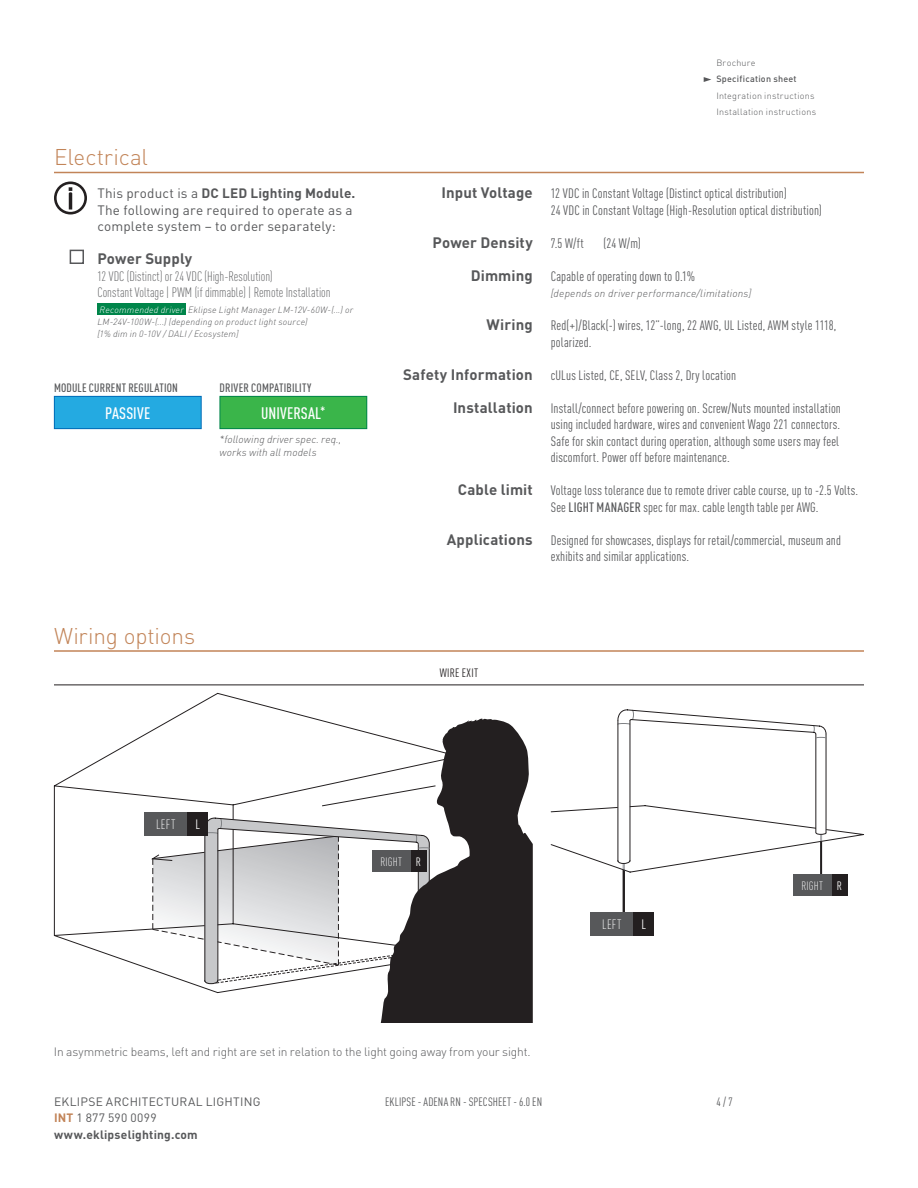
<style>
.page{position:relative;width:918px;height:1188px;background:#fff}
.page>*{position:absolute;margin:0;border:0;box-sizing:border-box;transform-origin:0 0}
.Paragraph_titles{font:300 22.5px "DINOT";letter-spacing:-.005em;color:#c28458}
.t1{font:500 condensed 16.5px "DINOT";letter-spacing:.01em;color:#fff}
.Secondary_title{font:700 15px "DINOT";letter-spacing:.01em;color:#57585a}
.Base_Text{font:condensed 13.5px/16.5px "DINOT";letter-spacing:.01em;color:#57585a}
.Base_Text-2{font:300 condensed 13.5px "DINOT";color:#57585a}
.Base_Text-3{font:13.5px/16.5px "DINOT";letter-spacing:.01em;color:#57585a}
.Secondary_title-2{font:700 13.5px "DINOT";letter-spacing:.01em;color:#57585a}
.Out_of_grid{font:300 condensed 13.5px "DINOT";letter-spacing:.025em;color:#fff}
.Out_of_grid-2{font:condensed 13.5px "DINOT";color:#fff}
.Base_Text-4{font:300 12px "DINOT";letter-spacing:-.01em;color:#57585a}
.Base_Text-5{font:500 condensed 12px "DINOT";letter-spacing:.015em;color:#57585a}
.t2{font:700 12px/16.5px "DINOT";letter-spacing:.015em;color:#57585a}
.t3{font:condensed 12px "DINOT";letter-spacing:.005em;color:#57585a}
.t4{font:12px "DINOT";letter-spacing:.025em;color:#57585a}
.Out_of_grid-3{font:300 condensed 12px "DINOT";letter-spacing:.015em;color:#fff}
.Subsection{font:condensed 12px "DINOT";letter-spacing:.025em;color:#231f20}
.Out_of_grid-4{font:condensed 12px "DINOT";color:#fff}
.Base_Text-6{font:italic 300 10.5px/12.6px "DINOT";letter-spacing:.015em;color:#57585a}
.Base_Text-7{font:italic 300 9px "DINOT";letter-spacing:.025em;color:#57585a}
.t5{font:300 9px/16.5px "DINOT";letter-spacing:.025em;color:#57585a}
.t6{font:500 9px "DINOT";letter-spacing:.025em;color:#57585a}
.s1{font-weight:400}
.s2{color:#fff}
.s3{font-weight:500}
.s4{color:#c28458}
</style>
<div class="page">
<svg style="left:53px;top:692px;width:328px;height:302px"></svg>
<svg style="left:151px;top:817px;width:230px;height:167px"></svg>
<svg style="left:381px;top:719px;width:152px;height:304px;fill:#231f20"></svg>
<svg style="left:550px;top:709px;width:314px;height:203px"></svg>
<svg style="left:704px;top:77px;width:7px;height:5px"></svg>
<hr style="left:54px;top:650px;width:810px;height:2px;background:#c28458">
<hr style="left:54px;top:685px;width:810px;height:1px;background:#231f20">
<div style="left:372px;top:851px;width:39px;height:21px;background:#57585a"></div>
<div style="left:793px;top:874px;width:39px;height:22px;background:#57585a"></div>
<div style="left:411px;top:851px;width:15px;height:21px;background:#231f20"></div>
<div style="left:832px;top:874px;width:15px;height:22px;background:#231f20"></div>
<div style="left:144px;top:812px;width:43px;height:24px;background:#57585a"></div>
<div style="left:590px;top:912px;width:44px;height:24px;background:#57585a"></div>
<div style="left:187px;top:812px;width:21px;height:24px;background:#231f20"></div>
<div style="left:634px;top:912px;width:20px;height:24px;background:#231f20"></div>
<hr style="left:54px;top:172px;width:810px;height:1px;background:#c28458">
<div style="left:70px;top:250px;width:14px;height:14px;border:2px solid #57585a"></div>
<div style="left:97px;top:303px;width:89px;height:12px;background:#00854a"></div>
<svg style="left:54px;top:182px;width:33px;height:32px"></svg>
<div style="left:54px;top:396px;width:147px;height:33px;background:#24aae1"></div>
<div style="left:54px;top:396px;width:148px;height:33px;border:1px solid #006cb7"></div>
<div style="left:220px;top:396px;width:147px;height:33px;background:#3ab54a"></div>
<div style="left:220px;top:396px;width:147px;height:33px;border:1px solid #00854a"></div>
<p class="Paragraph_titles" style="left:54px;top:143px;width:96px">Electrical</p>
<p class="Secondary_title-2" style="left:97px;top:184px;width:259px"><span class="s1">This product is a</span> DC LED Lighting Module.</p>
<p class="Base_Text-3" style="left:97px;top:201px;width:257px">The following are required to operate as a complete system – to order separately:</p>
<p class="Secondary_title" style="left:97px;top:249px;width:96px">Power Supply</p>
<p class="Base_Text-7" style="left:100px;top:304px;width:255px"><span class="s2">Recommended driver</span> Eklipse Light Manager LM-12V-60W-(...) or</p>
<p class="Base_Text-7" style="left:97px;top:316px;width:212px">LM-24V-100W-(...) (depending on product light source)</p>
<p class="Base_Text-7" style="left:97px;top:328px;width:143px">[1% dim in 0-10V / DALI / Ecosystem]</p>
<p class="Base_Text-2" style="left:97px;top:268px;width:177px">12 VDC (Distinct) or 24 VDC (High-Resolution)</p>
<p class="Base_Text-2" style="left:97px;top:285px;width:235px">Constant Voltage | PWM (if dimmable) | Remote Installation</p>
<p class="Base_Text-5" style="left:54px;top:381px;width:126px">MODULE CURRENT REGULATION</p>
<p class="Base_Text-5" style="left:220px;top:381px;width:93px">DRIVER COMPATIBILITY</p>
<p class="t1" style="left:105px;top:403px;width:47px">PASSIVE</p>
<p class="t1" style="left:261px;top:403px;width:66px">UNIVERSAL<sup>*</sup></p>
<p class="Base_Text-6" style="left:220px;top:433px;width:123px">*following driver spec. req., works with all models</p>
<p class="Paragraph_titles" style="left:54px;top:622px;width:143px">Wiring options</p>
<p class="t5" style="left:716px;top:54px;width:41px">Brochure</p>
<p class="t6" style="left:716px;top:73px;width:82px">Specification sheet</p>
<p class="t5" style="left:716px;top:87px;width:101px">Integration instructions<br>Installation instructions</p>
<p class="Secondary_title" style="left:441px;top:183px;width:93px">Input Voltage</p>
<p class="Secondary_title" style="left:433px;top:232px;width:102px">Power Density</p>
<p class="Secondary_title" style="left:471px;top:265px;width:64px">Dimming</p>
<p class="Secondary_title" style="left:486px;top:315px;width:48px">Wiring</p>
<p class="Secondary_title" style="left:403px;top:364px;width:131px">Safety Information</p>
<p class="Secondary_title" style="left:453px;top:397px;width:81px">Installation</p>
<p class="Secondary_title" style="left:458px;top:480px;width:77px">Cable limit</p>
<p class="Secondary_title" style="left:447px;top:529px;width:88px">Applications</p>
<p class="Base_Text" style="left:551px;top:185px;width:238px">12 VDC in Constant Voltage (Distinct optical distribution)</p>
<p class="Base_Text" style="left:551px;top:201px;width:273px">24 VDC in Constant Voltage (High-Resolution optical distribution)</p>
<p class="Base_Text" style="left:551px;top:234px;width:35px">7.5 W/ft</p>
<p class="Base_Text" style="left:604px;top:234px;width:39px">(24 W/m)</p>
<p class="Base_Text-6" style="left:551px;top:287px;width:202px">[depends on driver performance/limitations]</p>
<p class="Base_Text" style="left:551px;top:267px;width:146px">Capable of operating down to 0.1%</p>
<p class="Base_Text" style="left:551px;top:317px;width:287px">Red(+)/Black(-) wires, 12”-long, 22 AWG, UL Listed, AWM style 1118, polarized.</p>
<p class="Base_Text" style="left:551px;top:366px;width:187px">cULus Listed, CE, SELV, Class 2, Dry location</p>
<p class="Base_Text" style="left:551px;top:399px;width:292px">Install/connect before powering on. Screw/Nuts mounted installation using included hardware, wires and convenient Wago 221 connectors.<br>Safe for skin contact during operation, although some users may feel discomfort. Power off before maintenance.</p>
<p class="Base_Text" style="left:551px;top:482px;width:309px">Voltage loss tolerance due to remote driver cable course, up to -2.5 Volts.<br>See <span class="s3">LIGHT MANAGER</span> spec for max. cable length table per AWG.</p>
<p class="Base_Text" style="left:551px;top:531px;width:292px">Designed for showcases, displays for retail/commercial, museum and exhibits and similar applications.</p>
<p class="Subsection" style="left:440px;top:666px;width:40px">WIRE EXIT</p>
<p class="Out_of_grid" style="left:156px;top:817px;width:21px">LEFT</p>
<p class="Out_of_grid-2" style="left:196px;top:817px;width:6px">L</p>
<p class="Out_of_grid-3" style="left:380px;top:855px;width:23px">RIGHT</p>
<p class="Out_of_grid-4" style="left:416px;top:855px;width:7px">R</p>
<p class="Base_Text-4" style="left:54px;top:1044px;width:478px">In asymmetric beams, left and right are set in relation to the light going away from your sight.</p>
<p class="Out_of_grid" style="left:602px;top:917px;width:21px">LEFT</p>
<p class="Out_of_grid-2" style="left:642px;top:917px;width:6px">L</p>
<p class="Out_of_grid-3" style="left:801px;top:879px;width:23px">RIGHT</p>
<p class="Out_of_grid-4" style="left:837px;top:879px;width:7px">R</p>
<p class="t4" style="left:54px;top:1094px;width:208px">EKLIPSE ARCHITECTURAL LIGHTING</p>
<p class="t3" style="left:716px;top:1094px;width:18px">4 / 7</p>
<p class="t2" style="left:54px;top:1109px;width:145px"><span class="s4">INT</span> <span class="s1">1 877 590 0099 </span>www.eklipselighting.com</p>
<p class="t3" style="left:385px;top:1094px;width:158px">EKLIPSE - ADENA RN - SPECSHEET - 6.0 EN</p>
</div>
